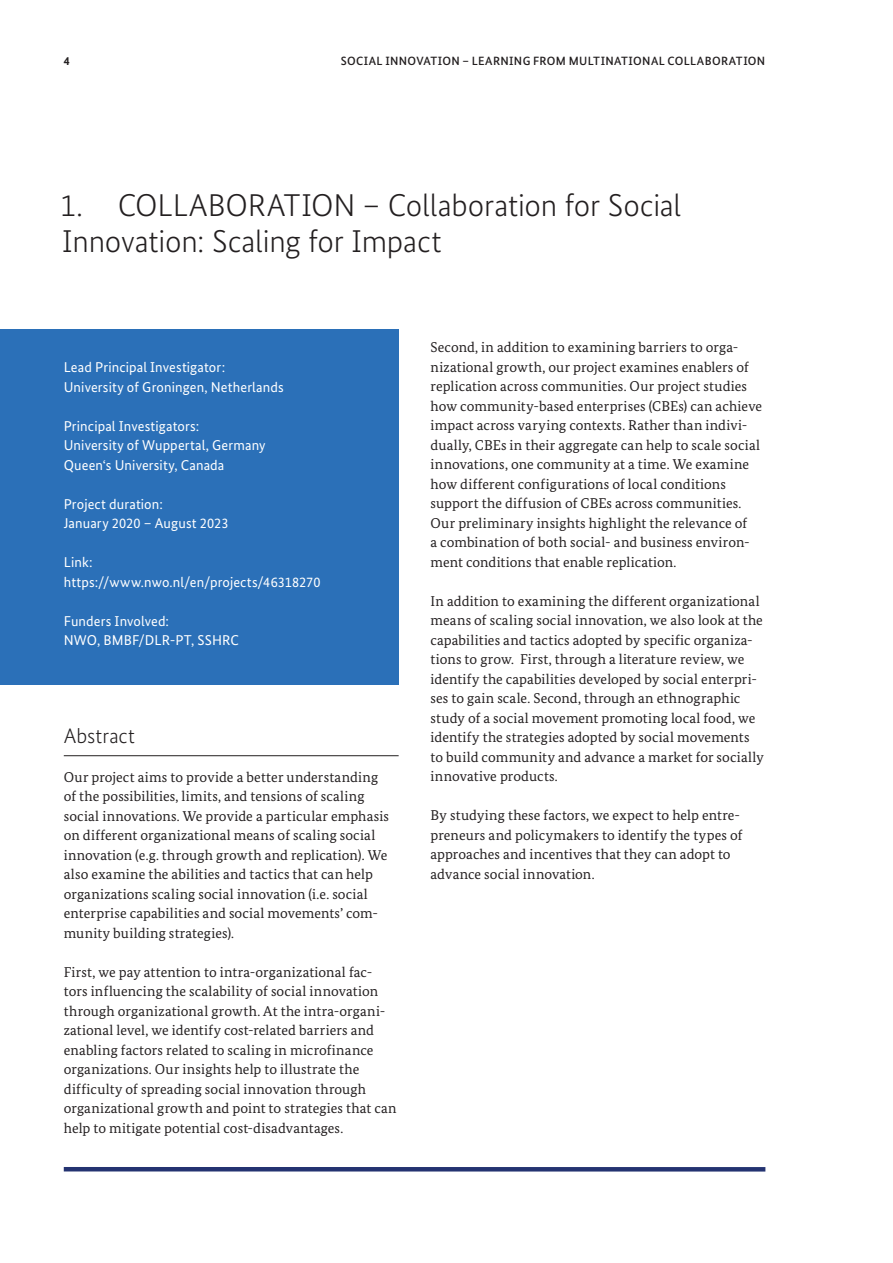
<style>
.page{position:relative;width:893px;height:1263px;background:#fff}
.page>*{position:absolute;margin:0;border:0;box-sizing:border-box;transform-origin:0 0}
.t1{font:300 31.5px/36px "Bundes Sans";letter-spacing:-.005em;color:#231f20}
.t2{font:300 21px "Bundes Sans";letter-spacing:.005em;color:#231f20}
.t3{font:14.25px/19.5px "Bundes Serif";letter-spacing:.01em;color:#231f20}
.t4{font:14.25px/19.5px "Bundes Sans";letter-spacing:.005em;color:#fff}
.t5{font:500 12px "Bundes Sans";letter-spacing:.03em;color:#231f20}
.t6{font:700 12px "Bundes Sans";color:#231f20}
</style>
<div class="page">
<div style="left:0;top:329px;width:399px;height:355px;background:#2b70b8"></div>
<hr style="left:64px;top:1167px;width:701px;height:4px;background:#243371">
<hr style="left:64px;top:755px;width:335px;height:1px;background:#231f20">
<p class="t6" style="left:64px;top:53px;width:7px">4</p>
<p class="t5" style="left:341px;top:53px;width:426px">SOCIAL INNOVATION – LEARNING FROM MULTINATIONAL COLLABORATION</p>
<h1 class="t1" style="left:60px;top:187px;width:622px">1. COLLABORATION – Collaboration for Social<br>Innovation: Scaling for Impact</h1>
<p class="t4" style="left:64px;top:357px;width:222px">Lead Principal Investigator:<br>University of Groningen, Netherlands</p>
<p class="t4" style="left:64px;top:416px;width:203px">Principal Investigators:<br>University of Wuppertal, Germany<br>Queen‘s University, Canada</p>
<p class="t4" style="left:64px;top:494px;width:166px">Project duration:<br>January 2020 – August 2023</p>
<p class="t4" style="left:64px;top:552px;width:258px">Link: https://www.nwo.nl/en/projects/46318270</p>
<p class="t4" style="left:64px;top:611px;width:177px">Funders Involved:<br>NWO, BMBF/DLR-PT, SSHRC</p>
<h2 class="t2" style="left:64px;top:724px;width:73px">Abstract</h2>
<p class="t3" style="left:64px;top:767px;width:327px">Our project aims to provide a better understanding of the possibilities, limits, and tensions of scaling social innovations. We provide a particular emphasis on different organizational means of scaling social innovation (e.g. through growth and replication). We also examine the abilities and tactics that can help organizations scaling social innovation (i.e. social enterprise capabilities and social movements’ com&shy;munity building strategies).</p>
<p class="t3" style="left:64px;top:962px;width:334px">First, we pay attention to intra-organizational fac&shy;tors influencing the scalability of social innovation through organizational growth. At the intra-organi&shy;zational level, we identify cost-related barriers and enabling factors related to scaling in microfinance organizations. Our insights help to illustrate the difficulty of spreading social innovation through organizational growth and point to strategies that can help to mitigate potential cost-disadvantages.</p>
<p class="t3" style="left:431px;top:338px;width:333px">Second, in addition to examining barriers to orga&shy;nizational growth, our project examines enablers of replication across communities. Our project studies how community-based enterprises (CBEs) can achieve impact across varying contexts. Rather than indivi&shy;dually, CBEs in their aggregate can help to scale social innovations, one community at a time. We examine how different configurations of local conditions support the diffusion of CBEs across communities.<br>Our preliminary insights highlight the relevance of<br>a combination of both social- and business environ&shy;ment conditions that enable replication.</p>
<p class="t3" style="left:431px;top:591px;width:335px">In addition to examining the different organizational means of scaling social innovation, we also look at the capabilities and tactics adopted by specific organiza&shy;tions to grow. First, through a literature review, we identify the capabilities developed by social enterpri&shy;ses to gain scale. Second, through an ethnographic study of a social movement promoting local food, we identify the strategies adopted by social movements to build community and advance a market for socially innovative products.</p>
<p class="t3" style="left:431px;top:806px;width:313px">By studying these factors, we expect to help entre&shy;preneurs and policymakers to identify the types of approaches and incentives that they can adopt to advance social innovation.</p>
</div>
